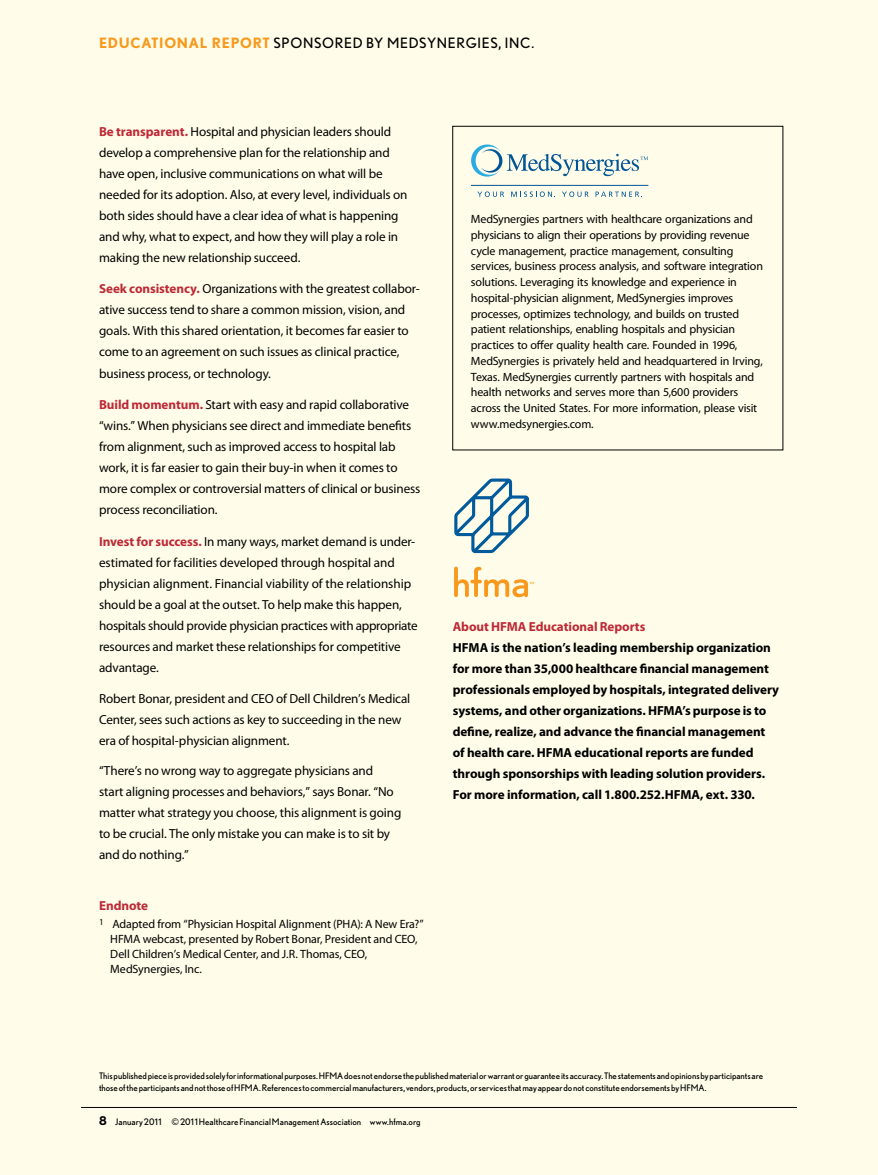
<style>
.page{position:relative;width:878px;height:1175px;background:#fff}
.page>*{position:absolute;margin:0;border:0;box-sizing:border-box;transform-origin:0 0}
.t1{font:14.25px "Nobel";letter-spacing:.05em;color:#000}
.t2{font:13.2px/21px "Myriad Pro";letter-spacing:-.01em;color:#000}
.t3{font:700 13.2px/21px "Myriad Pro";letter-spacing:-.005em;color:#000}
.t4{font:700 13.2px "Myriad Pro";letter-spacing:-.005em;color:#bd2937}
.t5{font:12px/15.8px "Myriad Pro";letter-spacing:-.015em;color:#000}
.t6{font:9px/12px "Nobel";color:#000}
.s1{font-weight:700;color:#f8991d}
.s2{font-weight:700;color:#bd2937}
.s3{font-weight:700;font-size:12px}
</style>
<div class="page">
<div style="left:0;top:0;width:878px;height:1174px;background:#fffde9"></div>
<hr style="left:81px;top:1107px;width:715px;height:1px;background:#000">
<svg style="left:471px;top:144px;width:177px;height:33px"></svg>
<svg style="left:477px;top:191px;width:27px;height:6px"></svg>
<svg style="left:511px;top:191px;width:44px;height:6px"></svg>
<svg style="left:562px;top:191px;width:26px;height:6px"></svg>
<svg style="left:595px;top:192px;width:47px;height:5px"></svg>
<hr style="left:471px;top:185px;width:177px;height:1px;background:#005596">
<div style="left:452px;top:126px;width:331px;height:324px;border:1px solid #000"></div>
<svg style="left:454px;top:478px;width:75px;height:76px"></svg>
<svg style="left:454px;top:566px;width:80px;height:31px"></svg>
<p class="t1" style="left:99px;top:34px;width:339px"><span class="s1">EDUCATIONAL REPORT</span> SPONSORED BY MedSyner</p>
<p class="t1" style="left:465px;top:34px;width:70px">gies, Inc.</p>
<p class="t2" style="left:99px;top:121px;width:310px"><span class="s2">Be transparent.</span> Hospital and physician leaders should develop a comprehensive plan for the relationship and have open, inclusive communications on what will be needed for its adoption. Also, at every level, individuals on both sides should have a clear idea of what is happening and why, what to expect, and how they will play a role in making the new relationship succeed.</p>
<p class="t2" style="left:99px;top:278px;width:322px"><span class="s2">Seek consistency.</span> Organizations with the greatest collabor&shy;ative success tend to share a common mission, vision, and goals. With this shared orientation, it becomes far easier to come to an agreement on such issues as clinical practice, business process, or technology.</p>
<p class="t2" style="left:99px;top:394px;width:323px"><span class="s2">Build momentum.</span> Start with easy and rapid collaborative “wins.” When physicians see direct and immediate benefits from alignment, such as improved access to hospital lab work, it is far easier to gain their buy-in when it comes to more complex or controversial matters of clinical or business process reconciliation.</p>
<p class="t2" style="left:99px;top:530px;width:320px"><span class="s2">Invest for success.</span> In many ways, market demand is under&shy;estimated for facilities developed through hospital and physician alignment. Financial viability of the relationship should be a goal at the outset. To help make this happen, hospitals should provide physician practices with appropriate resources and market these relationships for competitive advantage.</p>
<p class="t2" style="left:99px;top:688px;width:313px">Robert Bonar, president and CEO of Dell Children’s Medical<br>Center, sees such actions as key to succeeding in the new era of hospital-physician alignment.</p>
<p class="t2" style="left:99px;top:760px;width:304px">“There’s no wrong way to aggregate physicians and<br>start aligning processes and behaviors,” says Bonar. “No matter what strategy you choose, this alignment is going to be crucial. The only mistake you can make is to sit by and do nothing.”</p>
<p class="t4" style="left:99px;top:897px;width:51px">Endnote</p>
<p class="t5" style="left:110px;top:916px;width:315px;line-height:15px;text-indent:-11px"><sup>1</sup> Adapted from “Physician Hospital Alignment (PHA): A New Era?” HFMA webcast, presented by Robert Bonar, President and CEO, Dell Children’s Medical Center, and J.R. Thomas, CEO, MedSynergies, Inc.</p>
<p class="t5" style="left:471px;top:211px;width:293px">MedSynergies partners with healthcare organizations and physicians to align their operations by providing revenue cycle management, practice management, consulting services, business process analysis, and software integration solutions. Leveraging its knowledge and experience in hospital-physician alignment, MedSynergies improves processes, optimizes technology, and builds on trusted patient relationships, enabling hospitals and physician practices to offer quality health care. Founded in 1996, MedSynergies is privately held and headquartered in Irving, Texas. MedSynergies currently partners with hospitals and health networks and serves more than 5,600 providers across the United States. For more information, please visit www.medsynergies.com.</p>
<p class="t4" style="left:452px;top:618px;width:194px">About HFMA Educational Reports</p>
<p class="t3" style="left:452px;top:637px;width:328px">HFMA is the nation’s leading membership organization for more than 35,000 healthcare financial management professionals employed by hospitals, integrated delivery systems, and other organizations. HFMA’s purpose is to define, realize, and advance the financial management of health care. HFMA educational reports are funded through sponsorships with leading solution providers.<br>For more information, call 1.800.252.HFMA, ext. 330.</p>
<p class="t6" style="left:99px;top:1069px;width:665px">This published piece is provided solely for informational purposes. HFMA does not endorse the published material or warrant or guarantee its accuracy. The statements and opinions by participants are those of the participants and not those of HFMA. References to commercial manufacturers, vendors, products, or services that may appear do not constitute endorsements by HFMA.</p>
<p class="t6" style="left:99px;top:1116px;width:323px"><span class="s3">8</span> January 2011 © 2011 Healthcare Financial Management Association www.hfma.org</p>
</div>
